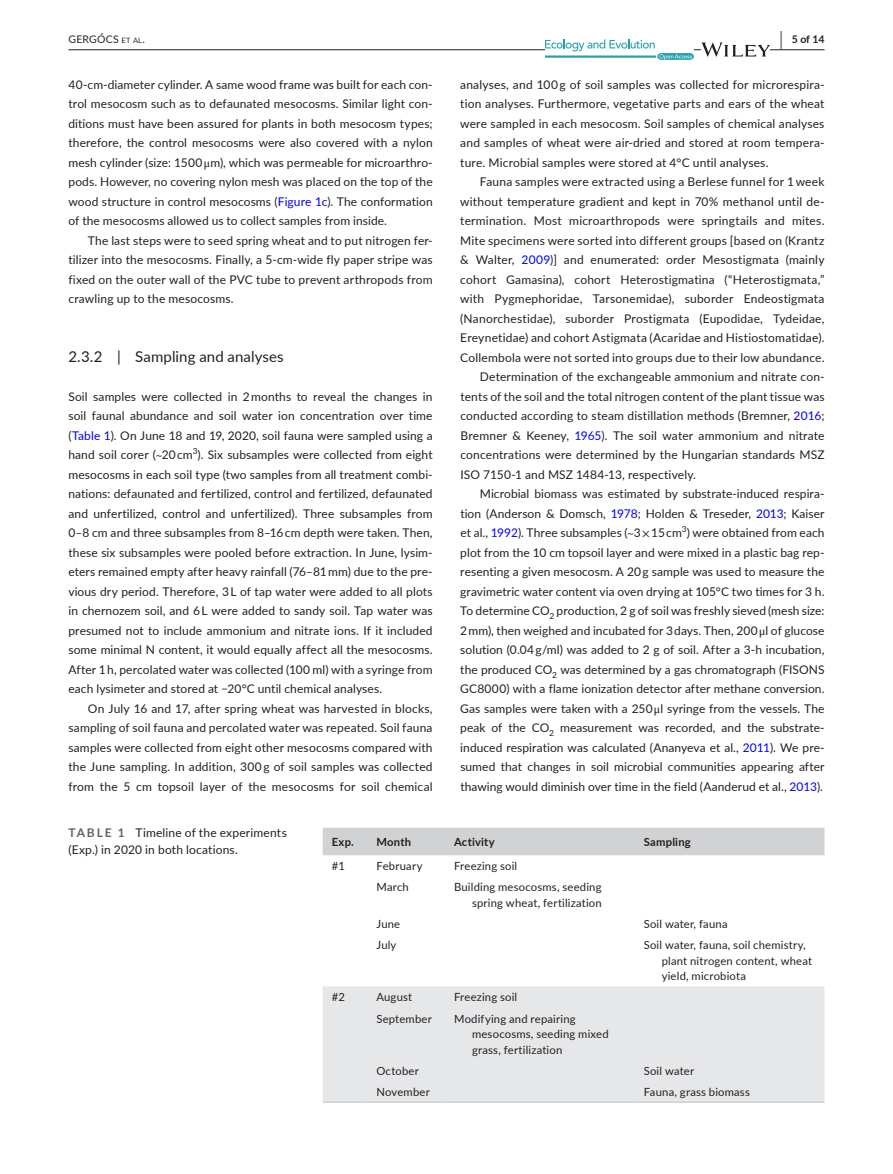
<style>
.page{position:relative;width:893px;height:1174px;background:#fff}
.page>*{position:absolute;margin:0;border:0;box-sizing:border-box;transform-origin:0 0}
.t1{font:15px "Lato";letter-spacing:.005em;color:#231f20}
.t2{font:12px/19.5px "Lato";letter-spacing:.015em;color:#231f20;text-align:justify}
.t3{font:11.25px/15.8px "Lato";letter-spacing:.015em;color:#231f20}
.t4{font:700 11.25px "Lato";letter-spacing:.02em;color:#231f20}
.t5{font:10.5px "Lato";letter-spacing:.015em;color:#231f20}
.t6{font:700 10.5px "Lato";color:#231f20}
.t7{font:8.4px "Lato";color:#231f20}
.s1{font-style:inherit}
.s2{font-size:7.35px}
.s3{font-size:19.5px}
.s4{font-family:"STIX"}
.s5{color:#00f}
.s6{font-weight:700;color:#636366}
</style>
<div class="page">
<hr style="left:68px;top:49px;width:756px;height:1px;background:#231f20">
<svg style="left:545px;top:39px;width:149px;height:21px"></svg>
<svg style="left:701px;top:42px;width:69px;height:15px"></svg>
<div style="left:323px;top:827px;width:501px;height:28px;background:#d1d2d4"></div>
<div style="left:323px;top:986px;width:501px;height:115px;background:#e6e7e9"></div>
<hr style="left:323px;top:1101px;width:44px;height:1px;background:#d1d2d4">
<hr style="left:367px;top:1101px;width:78px;height:1px;background:#d1d2d4">
<hr style="left:445px;top:1101px;width:190px;height:1px;background:#d1d2d4">
<hr style="left:635px;top:1101px;width:189px;height:1px;background:#d1d2d4">
<p class="t5" style="left:68px;top:31px;width:78px">GERG<span class="s1">Ó</span>CS <span class="s2">et al</span>.</p>
<p class="t6" style="left:780px;top:31px;width:46px"><span class="s3">|</span> 5 of 14</p>
<p class="t2" style="left:68px;top:74px;width:366px">40-cm-diameter cylinder. A same wood frame was built for each con&shy;trol mesocosm such as to defaunated mesocosms. Similar light con&shy;ditions must have been assured for plants in both mesocosm types; therefore, the control mesocosms were also covered with a nylon mesh cylinder (size: 1500 <span class="s4">μ</span>m), which was permeable for microarthro&shy;pods. However, no covering nylon mesh was placed on the top of the wood structure in control mesocosms (<span class="s5">Figure 1c</span>). The conformation of the mesocosms allowed us to collect samples from inside.</p>
<p class="t2" style="left:68px;top:230px;width:366px;text-indent:20px">The last steps were to seed spring wheat and to put nitrogen fer&shy;tilizer into the mesocosms. Finally, a 5-cm-wide fly paper stripe was fixed on the outer wall of the PVC tube to prevent arthropods from crawling up to the mesocosms.</p>
<p class="t2" style="left:460px;top:74px;width:366px">analyses, and 100 g of soil samples was collected for microrespira&shy;tion analyses. Furthermore, vegetative parts and ears of the wheat were sampled in each mesocosm. Soil samples of chemical analyses and samples of wheat were air-dried and stored at room tempera&shy;ture. Microbial samples were stored at 4°C until analyses.</p>
<p class="t2" style="left:480px;top:171px;width:346px">Fauna samples were extracted using a Berlese funnel for 1 week</p>
<p class="t2" style="left:460px;top:191px;width:366px">without temperature gradient and kept in 70% methanol until de-</p>
<p class="t2" style="left:460px;top:210px;width:366px">termination. Most microarthropods were springtails and mites.</p>
<p class="t2" style="left:460px;top:230px;width:366px">Mite specimens were sorted into different groups [based on (Krantz</p>
<p class="t2" style="left:460px;top:249px;width:366px">&amp; Walter, <span class="s5">2009</span>)] and enumerated: order Mesostigmata (mainly</p>
<p class="t2" style="left:460px;top:269px;width:366px">cohort Gamasina), cohort Heterostigmatina (“Heterostigmata,”</p>
<p class="t2" style="left:460px;top:288px;width:366px">with Pygmephoridae, Tarsonemidae), suborder Endeostigmata</p>
<p class="t2" style="left:460px;top:308px;width:366px">(Nanorchestidae), suborder Prostigmata (Eupodidae, Tydeidae,</p>
<p class="t2" style="left:460px;top:327px;width:366px">Ereynetidae) and cohort Astigmata (Acaridae and Histiostomatidae).</p>
<p class="t2" style="left:460px;top:347px;width:366px">Collembola were not sorted into groups due to their low abundance.</p>
<p class="t2" style="left:480px;top:366px;width:346px">Determination of the exchangeable ammonium and nitrate con-</p>
<p class="t2" style="left:460px;top:386px;width:366px">tents of the soil and the total nitrogen content of the plant tissue was</p>
<p class="t2" style="left:460px;top:405px;width:366px">conducted according to steam distillation methods (Bremner, <span class="s5">2016</span>;</p>
<p class="t2" style="left:460px;top:425px;width:366px">Bremner &amp; Keeney, <span class="s5">1965</span>). The soil water ammonium and nitrate</p>
<p class="t2" style="left:460px;top:444px;width:366px">concentrations were determined by the Hungarian standards MSZ</p>
<p class="t2" style="left:460px;top:464px;width:237px">ISO 7150-1 and MSZ 1484-13, respectively.</p>
<p class="t2" style="left:480px;top:483px;width:346px">Microbial biomass was estimated by substrate-induced respira-</p>
<p class="t2" style="left:460px;top:503px;width:366px">tion (Anderson &amp; Domsch, <span class="s5">1978</span>; Holden &amp; Treseder, <span class="s5">2013</span>; Kaiser</p>
<p class="t2" style="left:460px;top:522px;width:366px">et al., <span class="s5">1992</span>). Three subsamples (<span class="s4">~</span>3 <span class="s4">×</span> 15 cm ) were obtained from each</p>
<p class="t1" style="left:68px;top:345px;width:217px">2.3.2 | Sampling and analyses</p>
<p class="t2" style="left:68px;top:386px;width:366px">Soil samples were collected in 2 months to reveal the changes in soil faunal abundance and soil water ion concentration over time (<span class="s5">Table 1</span>). On June 18 and 19, 2020, soil fauna were sampled using a hand soil corer (<span class="s4">~</span>20 cm ). Six subsamples were collected from eight</p>
<p class="t7" style="left:193px;top:445px;width:6px">3</p>
<p class="t2" style="left:68px;top:464px;width:366px">mesocosms in each soil type (two samples from all treatment combi&shy;nations: defaunated and fertilized, control and fertilized, defaunated and unfertilized, control and unfertilized). Three subsamples from 0–8 cm and three subsamples from 8–16 cm depth were taken. Then, these six subsamples were pooled before extraction. In June, lysim&shy;eters remained empty after heavy rainfall (76–81 mm) due to the pre&shy;vious dry period. Therefore, 3 L of tap water were added to all plots in chernozem soil, and 6 L were added to sandy soil. Tap water was presumed not to include ammonium and nitrate ions. If it included some minimal N content, it would equally affect all the mesocosms.<br>After 1 h, percolated water was collected (100 ml) with a syringe from each lysimeter and stored at −20°C until chemical analyses.</p>
<p class="t2" style="left:68px;top:698px;width:366px;text-indent:20px">On July 16 and 17, after spring wheat was harvested in blocks, sampling of soil fauna and percolated water was repeated. Soil fauna samples were collected from eight other mesocosms compared with the June sampling. In addition, 300 g of soil samples was collected from the 5 cm topsoil layer of the mesocosms for soil chemical</p>
<p class="t7" style="left:682px;top:523px;width:6px">3</p>
<p class="t2" style="left:460px;top:542px;width:366px">plot from the 10 cm topsoil layer and were mixed in a plastic bag rep&shy;resenting a given mesocosm. A 20 g sample was used to measure the gravimetric water content via oven drying at 105°C two times for 3 h.<br>To determine CO<sub>2</sub> production, 2 g of soil was freshly sieved (mesh size:<br>2 mm), then weighed and incubated for 3 days. Then, 200 <span class="s4">μ</span>l of glucose solution (0.04 g/ml) was added to 2 g of soil. After a 3-h incubation, the produced CO<sub>2</sub> was determined by a gas chromatograph (FISONS GC8000) with a flame ionization detector after methane conversion.<br>Gas samples were taken with a 250 <span class="s4">μ</span>l syringe from the vessels. The peak of the CO<sub>2</sub> measurement was recorded, and the substrate&shy;induced respiration was calculated (Ananyeva et al., <span class="s5">2011</span>). We pre&shy;sumed that changes in soil microbial communities appearing after thawing would diminish over time in the field (Aanderud et al., <span class="s5">2013</span>).</p>
<p class="t2" style="left:69px;top:824px;width:220px;line-height:16.5px"><span class="s6">TABLE 1</span> Timeline of the experiments (Exp.) in 2020 in both locations.</p>
<p class="t4" style="left:332px;top:833px;width:24px">Exp.</p>
<p class="t4" style="left:376px;top:833px;width:36px">Month</p>
<p class="t4" style="left:454px;top:833px;width:42px">Activity</p>
<p class="t4" style="left:644px;top:833px;width:49px">Sampling</p>
<p class="t3" style="left:332px;top:857px;width:15px">#1</p>
<p class="t3" style="left:376px;top:857px;width:48px">February</p>
<p class="t3" style="left:454px;top:857px;width:65px">Freezing soil</p>
<p class="t3" style="left:376px;top:878px;width:34px">March</p>
<p class="t3" style="left:454px;top:878px;width:149px;text-align:right">Building mesocosms, seeding spring wheat, fertilization</p>
<p class="t3" style="left:376px;top:915px;width:25px">June</p>
<p class="t3" style="left:644px;top:915px;width:85px">Soil water, fauna</p>
<p class="t3" style="left:376px;top:936px;width:22px">July</p>
<p class="t3" style="left:662px;top:936px;width:152px;text-indent:-18px">Soil water, fauna, soil chemistry, plant nitrogen content, wheat yield, microbiota</p>
<p class="t3" style="left:332px;top:989px;width:15px">#2</p>
<p class="t3" style="left:376px;top:989px;width:37px">August</p>
<p class="t3" style="left:454px;top:989px;width:65px">Freezing soil</p>
<p class="t3" style="left:376px;top:1010px;width:57px">September</p>
<p class="t3" style="left:472px;top:1010px;width:138px;text-indent:-18px">Modifying and repairing mesocosms, seeding mixed grass, fertilization</p>
<p class="t3" style="left:376px;top:1062px;width:44px">October</p>
<p class="t3" style="left:644px;top:1062px;width:52px">Soil water</p>
<p class="t3" style="left:376px;top:1083px;width:55px">November</p>
<p class="t3" style="left:644px;top:1083px;width:108px">Fauna, grass biomass</p>
</div>
